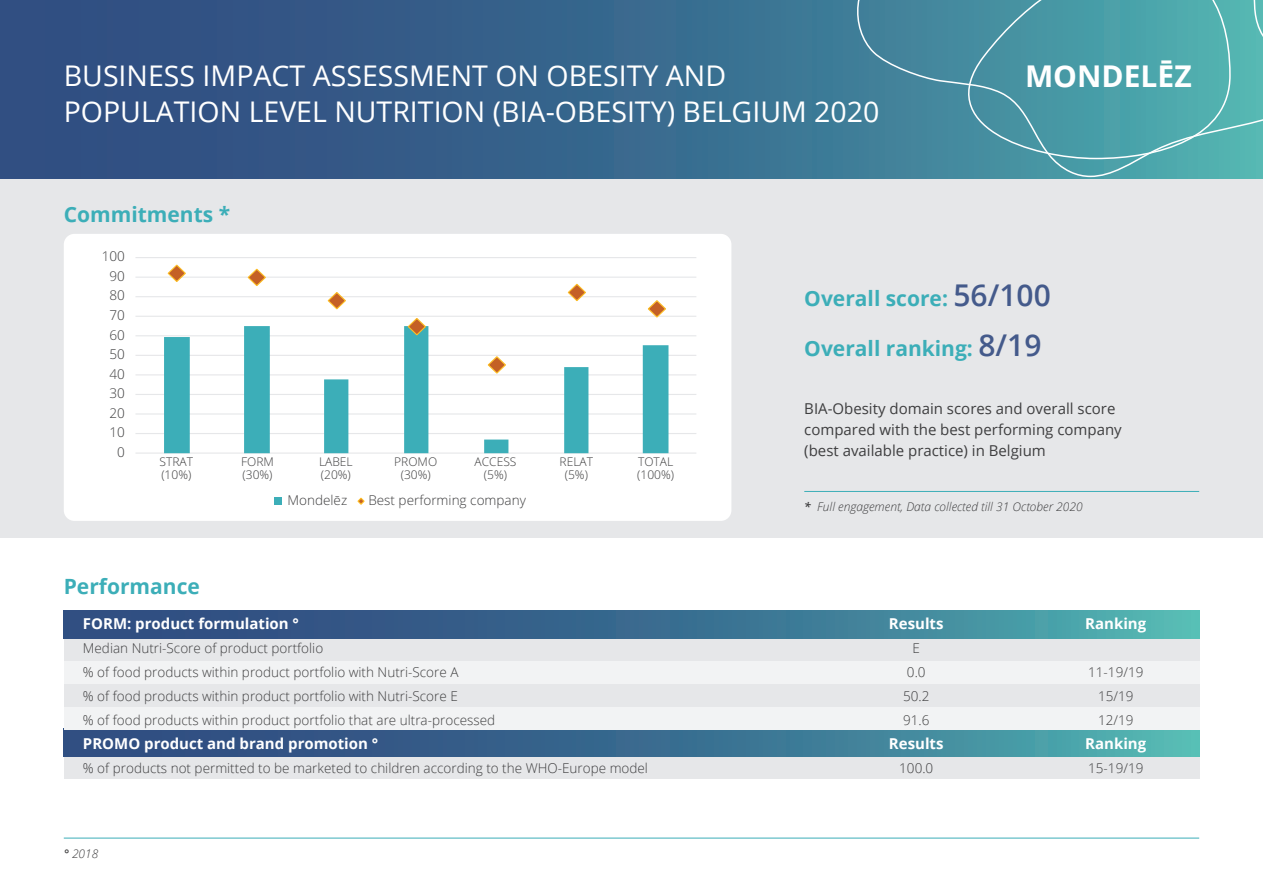
<style>
.page{position:relative;width:1263px;height:893px;background:#fff}
.page>*{position:absolute;margin:0;border:0;box-sizing:border-box;transform-origin:0 0}
.t1{font:700 30px "Open Sans";color:#fff}
.t2{font:28.5px/36px "Open Sans";color:#fff}
.t3{font:700 21px "Open Sans";color:#3caeb8}
.t4{font:15px/21px "Open Sans";color:#3e3e3f}
.t5{font:700 15px "Open Sans";color:#fff}
.t6{font:300 13.5px/19.5px "Open Sans";color:#3e3e3f;text-align:right}
.t7{font:300 12px/13.5px "Open Sans";color:#3e3e3f}
.t8{font:italic 300 12px "Open Sans";color:#3e3e3f}
.s1{font-weight:600;font-size:30px;color:#445a8b}
.s2{font-weight:600}
</style>
<div class="page">
<div style="left:0;top:177px;width:1263px;height:361px;background:#e6e7e9"></div>
<svg style="left:0;top:0;width:1263px;height:179px;background:#355f89"></svg>
<hr style="left:64px;top:838px;width:1135px;height:1px;background:#3caeb8">
<hr style="left:804px;top:491px;width:395px;height:1px;background:#3caeb8">
<div style="left:64px;top:234px;width:667px;height:287px;background:#fff;border-radius:11px"></div>
<hr style="left:135px;top:433px;width:561px;height:1px;background:#e6e7e9">
<hr style="left:135px;top:413px;width:561px;height:2px;background:#e6e7e9">
<hr style="left:135px;top:394px;width:561px;height:1px;background:#e6e7e9">
<hr style="left:135px;top:374px;width:561px;height:1px;background:#e6e7e9">
<hr style="left:135px;top:355px;width:561px;height:1px;background:#e6e7e9">
<hr style="left:135px;top:335px;width:561px;height:1px;background:#e6e7e9">
<hr style="left:135px;top:316px;width:561px;height:1px;background:#e6e7e9">
<hr style="left:135px;top:296px;width:561px;height:1px;background:#e6e7e9">
<hr style="left:135px;top:277px;width:561px;height:1px;background:#e6e7e9">
<hr style="left:135px;top:257px;width:561px;height:1px;background:#e6e7e9">
<hr style="left:135px;top:452px;width:561px;height:2px;background:#e6e7e9">
<div style="left:275px;top:497px;width:7px;height:8px;background:#3caeb8"></div>
<svg style="left:357px;top:497px;width:8px;height:8px"></svg>
<svg style="left:164px;top:326px;width:504px;height:127px"></svg>
<svg style="left:167px;top:264px;width:20px;height:18px"></svg>
<svg style="left:247px;top:268px;width:20px;height:18px"></svg>
<svg style="left:327px;top:292px;width:19px;height:18px"></svg>
<svg style="left:407px;top:318px;width:20px;height:18px"></svg>
<svg style="left:487px;top:355px;width:20px;height:20px"></svg>
<svg style="left:567px;top:283px;width:19px;height:18px"></svg>
<svg style="left:648px;top:300px;width:18px;height:18px"></svg>
<div style="left:64px;top:638px;width:1135px;height:23px;background:#e6e7e9"></div>
<div style="left:64px;top:757px;width:1135px;height:22px;background:#e6e7e9"></div>
<div style="left:64px;top:684px;width:1135px;height:23px;background:#e6e7e9"></div>
<svg style="left:64px;top:610px;width:1135px;height:28px;background:#3c7393"></svg>
<svg style="left:64px;top:729px;width:1135px;height:28px;background:#427796"></svg>
<div style="left:64px;top:661px;width:1135px;height:23px;background:#f2f3f4"></div>
<div style="left:64px;top:707px;width:1135px;height:22px;background:#f2f3f4"></div>
<svg style="left:849px;top:0;width:414px;height:178px;background:#4a94a3"></svg>
<svg style="left:928px;top:0;width:303px;height:160px;background:#4d9ea8"></svg>
<h2 class="t2" style="left:64px;top:57px;width:817px">BUSINESS IMPACT ASSESSMENT ON OBESITY AND<br>POPULATION LEVEL NUTRITION (BIA-OBESITY) BELGIUM 2020</h2>
<h1 class="t1" style="left:1025px;top:55px;width:168px">MONDELĒZ</h1>
<h3 class="t3" style="left:64px;top:199px;width:168px">Commitments *</h3>
<p class="t6" style="left:102px;top:246px;width:25px">100<br>90<br>80<br>70<br>60<br>50<br>40<br>30<br>20<br>10<br>0</p>
<p class="t7" style="left:160px;top:454px;width:35px">STRAT (10%)</p>
<p class="t7" style="left:241px;top:454px;width:34px">FORM (30%)</p>
<p class="t7" style="left:319px;top:454px;width:35px">LABEL (20%)</p>
<p class="t7" style="left:394px;top:454px;width:44px;text-align:center">PROMO (30%)</p>
<p class="t7" style="left:475px;top:454px;width:43px;text-align:center">ACCESS (5%)</p>
<p class="t7" style="left:560px;top:454px;width:35px;text-align:center">RELAT (5%)</p>
<p class="t7" style="left:637px;top:454px;width:38px">TOTAL (100%)</p>
<p class="t6" style="left:287px;top:490px;width:61px">Mondelēz</p>
<p class="t6" style="left:368px;top:490px;width:159px">Best performing company</p>
<h3 class="t3" style="left:804px;top:283px;width:248px">Overall score: <span class="s1">56/100</span></h3>
<h3 class="t3" style="left:804px;top:334px;width:239px">Overall ranking: <span class="s1">8/19</span></h3>
<p class="t4" style="left:804px;top:398px;width:319px">BIA-Obesity domain scores and overall score compared with the best performing company (best available practice) in Belgium</p>
<p class="t8" style="left:804px;top:498px;width:280px"><span class="s2">*</span> Full engagement, Data collected till 31 October 2020</p>
<h3 class="t3" style="left:64px;top:571px;width:138px">Performance</h3>
<p class="t5" style="left:83px;top:613px;width:218px">FORM: product formulation °</p>
<p class="t5" style="left:889px;top:613px;width:56px">Results</p>
<p class="t5" style="left:1085px;top:613px;width:63px">Ranking</p>
<p class="t6" style="left:83px;top:638px;width:242px">Median Nutri-Score of product portfolio</p>
<p class="t6" style="left:912px;top:638px;width:9px">E</p>
<p class="t6" style="left:83px;top:662px;width:377px">% of food products within product portfolio with Nutri-Score A</p>
<p class="t6" style="left:907px;top:662px;width:20px">0.0</p>
<p class="t6" style="left:1088px;top:662px;width:57px">11-19/19</p>
<p class="t6" style="left:83px;top:686px;width:376px">% of food products within product portfolio with Nutri-Score E</p>
<p class="t6" style="left:903px;top:686px;width:28px">50.2</p>
<p class="t6" style="left:1098px;top:686px;width:37px">15/19</p>
<p class="t6" style="left:83px;top:710px;width:414px">% of food products within product portfolio that are ultra-processed</p>
<p class="t6" style="left:903px;top:710px;width:28px">91.6</p>
<p class="t6" style="left:1098px;top:710px;width:37px">12/19</p>
<p class="t5" style="left:83px;top:733px;width:297px">PROMO product and brand promotion °</p>
<p class="t5" style="left:889px;top:733px;width:56px">Results</p>
<p class="t5" style="left:1085px;top:733px;width:63px">Ranking</p>
<p class="t6" style="left:83px;top:758px;width:567px">% of products not permitted to be marketed to children according to the WHO-Europe model</p>
<p class="t6" style="left:899px;top:758px;width:36px">100.0</p>
<p class="t6" style="left:1088px;top:758px;width:57px">15-19/19</p>
<p class="t8" style="left:64px;top:845px;width:36px"><span class="s2">°</span> 2018</p>
</div>
